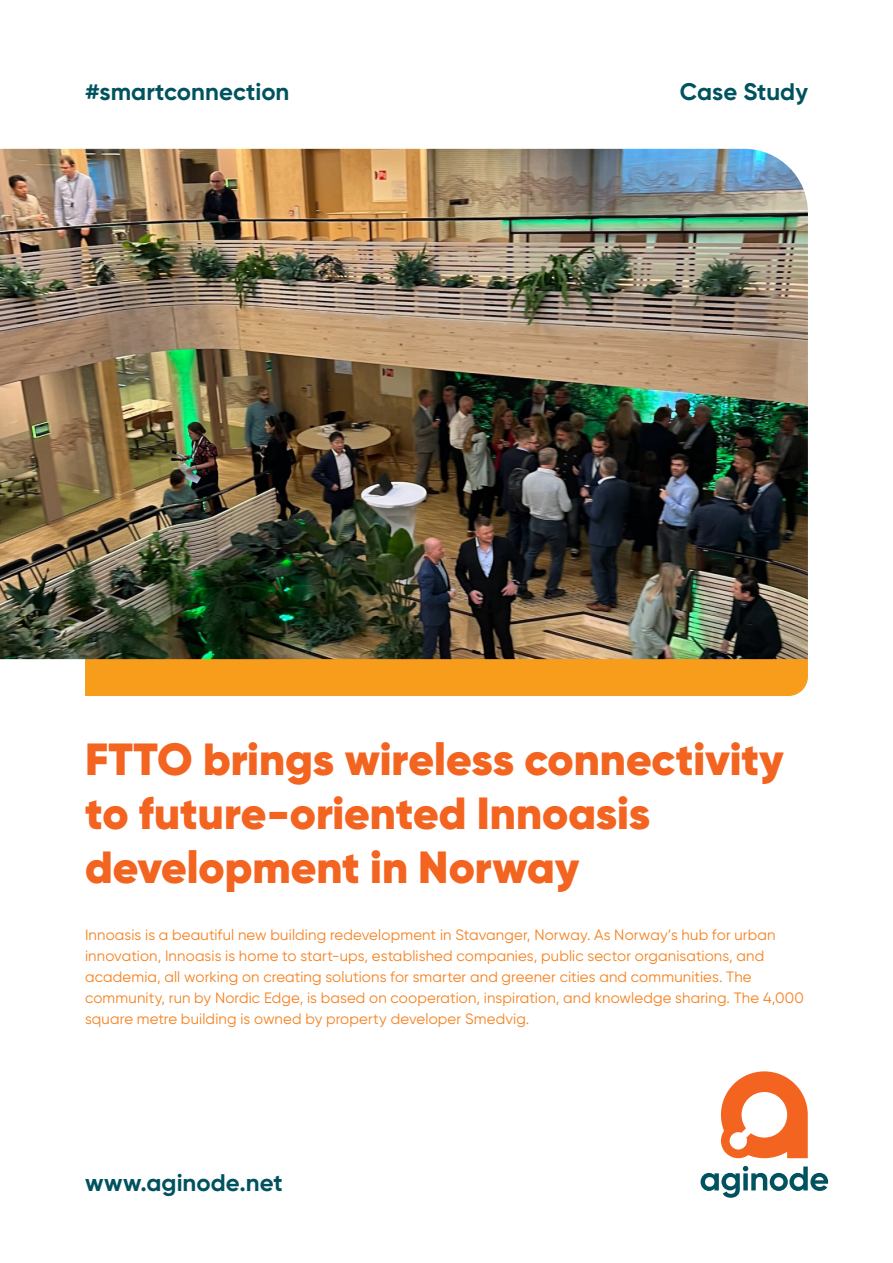
<style>
.page{position:relative;width:893px;height:1263px;background:#fff}
.page>*{position:absolute;margin:0;border:0;box-sizing:border-box;transform-origin:0 0}
.H0_SPAN_orange{font:900 45px/54px "Gilroy";color:#f36421}
.COVER_HASHTAG_URL_CATEGORY_blue{font:700 24px "Gilroy";color:#00525e}
.INTRO_orange{font:15px/21px "Gilroy";letter-spacing:.01em;color:#f58220}
</style>
<div class="page">
<div style="left:85px;top:659px;width:723px;height:37px;background:#f89c1c"></div>
<svg style="left:721px;top:1071px;width:87px;height:87px"></svg>
<svg style="left:701px;top:1166px;width:127px;height:32px"></svg>
<img style="left:0;top:149px;width:808px;height:510px">
<h2 class="COVER_HASHTAG_URL_CATEGORY_blue" style="left:85px;top:77px;width:206px">#smartconnection</h2>
<p class="COVER_HASHTAG_URL_CATEGORY_blue" style="left:680px;top:77px;width:129px">Case Study</p>
<p class="H0_SPAN_orange" style="left:85px;top:732px;width:700px">FTTO brings wireless connectivity to future-oriented Innoasis development in Norway</p>
<p class="INTRO_orange" style="left:85px;top:924px;width:720px">Innoasis is a beautiful new building redevelopment in Stavanger, Norway. As Norway’s hub for urban innovation, Innoasis is home to start-ups, established companies, public sector organisations, and academia, all working on creating solutions for smarter and greener cities and communities. The community, run by Nordic Edge, is based on cooperation, inspiration, and knowledge sharing. The 4,000 square metre building is owned by property developer Smedvig.</p>
<h2 class="COVER_HASHTAG_URL_CATEGORY_blue" style="left:85px;top:1167px;width:199px">www.aginode.net</h2>
</div>
